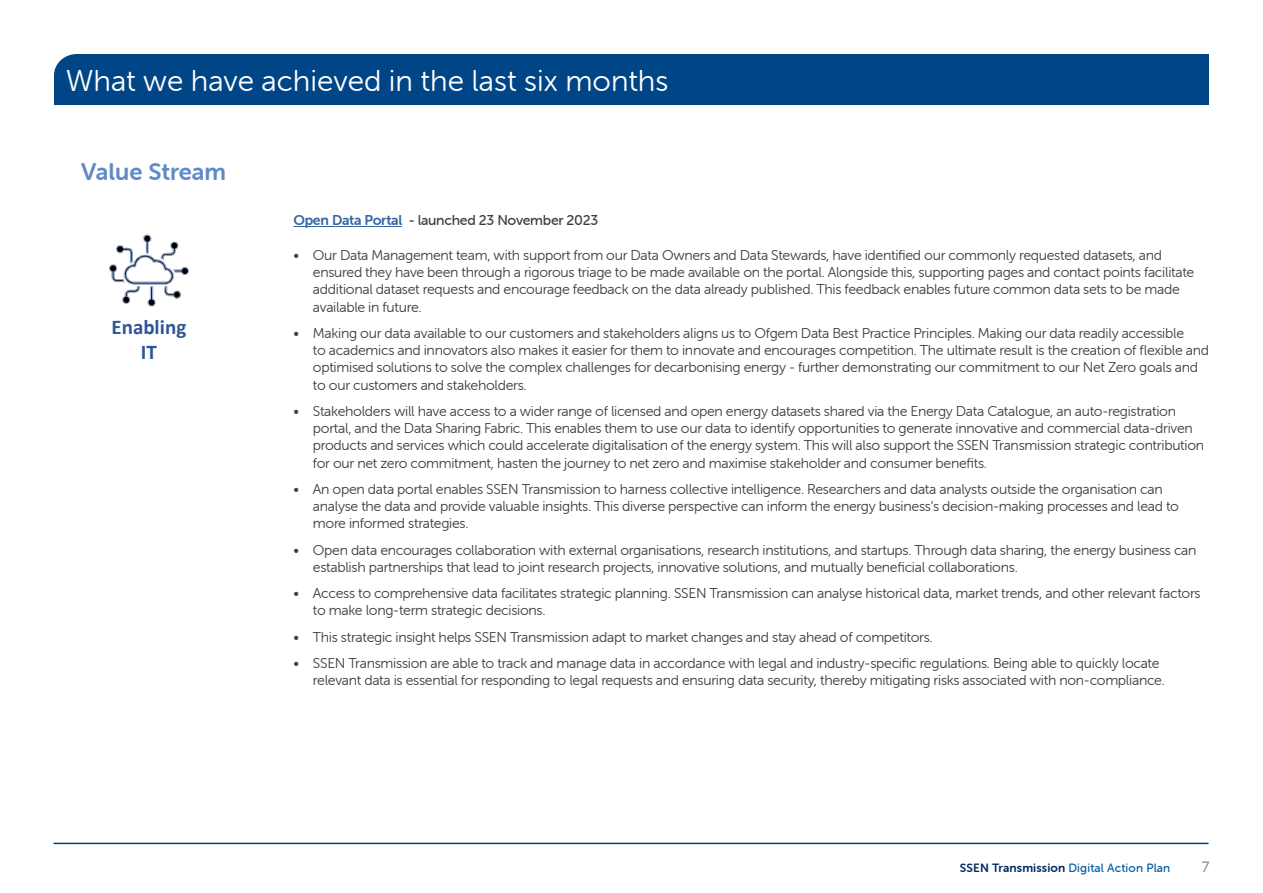
<style>
.page{position:relative;width:1263px;height:893px;background:#fff}
.page>*{position:absolute;margin:0;border:0;box-sizing:border-box;transform-origin:0 0}
.t1{font:30px "Museo Sans Rounded 300";color:#fff}
.t2{font:24px "Museo Sans Rounded 700";color:#5f8ac7}
.t3{font:700 21px/25.5px "Calibri";color:#2f5597;text-align:center}
.t4{font:15px "Museo Sans Rounded 500";color:#94969a}
.t5{font:14.25px/17.2px "Museo Sans Rounded 300";letter-spacing:-.02em;color:#3e3e3f}
.t6{font:14.25px "Museo Sans Rounded 500";letter-spacing:-.02em;color:#3e3e3f}
.t7{font:12px "Museo Sans Rounded 500";letter-spacing:.01em;color:#015b9e}
.s1{font-family:"Museo Sans Rounded 700";color:#3667a4}
.s2{font-family:"Museo Sans Rounded 700";color:#002961}
</style>
<div class="page">
<hr style="left:54px;top:843px;width:1154px;height:1px;background:#004687">
<div style="left:54px;top:54px;width:1155px;height:51px;background:#004687"></div>
<hr style="left:293px;top:226px;width:109px;height:1px;background:#3667a4">
<img style="left:109px;top:234px;width:80px;height:73px">
<p class="t1" style="left:66px;top:65px;width:604px">What we have achieved in the last six months</p>
<p class="t2" style="left:81px;top:158px;width:146px">Value Stream</p>
<p class="t3" style="left:111px;top:314px;width:76px">Enabling<br>IT</p>
<p class="t6" style="left:293px;top:213px;width:307px"><span class="s1">Open Data Portal</span> - launched 23 November 2023</p>
<p class="t5" style="left:313px;top:247px;width:883px;text-indent:-19px">• Our Data Management team, with support from our Data Owners and Data Stewards, have identified our commonly requested datasets, and ensured they have been through a rigorous triage to be made available on the portal. Alongside this, supporting pages and contact points facilitate additional dataset requests and encourage feedback on the data already published. This feedback enables future common data sets to be made available in future.</p>
<p class="t5" style="left:313px;top:325px;width:897px;text-indent:-19px">• Making our data available to our customers and stakeholders aligns us to Ofgem Data Best Practice Principles. Making our data readily accessible<br>to academics and innovators also makes it easier for them to innovate and encourages competition. The ultimate result is the creation of flexible and</p>
<p class="t5" style="left:313px;top:359px;width:887px">optimised solutions to solve the complex challenges for decarbonising energy - further demonstrating our commitment to our Net Zero goals and to our customers and stakeholders.</p>
<p class="t5" style="left:313px;top:403px;width:893px;text-indent:-19px">• Stakeholders will have access to a wider range of licensed and open energy datasets shared via the Energy Data Catalogue, an auto-registration portal, and the Data Sharing Fabric. This enables them to use our data to identify opportunities to generate innovative and commercial data-driven products and services which could accelerate digitalisation of the energy system. This will also support the SSEN Transmission strategic contribution for our net zero commitment, hasten the journey to net zero and maximise stakeholder and consumer benefits.</p>
<p class="t5" style="left:313px;top:481px;width:868px;text-indent:-19px">• An open data portal enables SSEN Transmission to harness collective intelligence. Researchers and data analysts outside the organisation can analyse the data and provide valuable insights. This diverse perspective can inform the energy business’s decision-making processes and lead to more informed strategies.</p>
<p class="t5" style="left:313px;top:541px;width:885px;text-indent:-19px">• Open data encourages collaboration with external organisations, research institutions, and startups. Through data sharing, the energy business can establish partnerships that lead to joint research projects, innovative solutions, and mutually beneficial collaborations.</p>
<p class="t5" style="left:313px;top:585px;width:889px;text-indent:-19px">• Access to comprehensive data facilitates strategic planning. SSEN Transmission can analyse historical data, market trends, and other relevant factors to make long-term strategic decisions.</p>
<p class="t5" style="left:293px;top:628px;width:641px">• This strategic insight helps SSEN Transmission adapt to market changes and stay ahead of competitors.</p>
<p class="t5" style="left:313px;top:655px;width:853px;text-indent:-19px">• SSEN Transmission are able to track and manage data in accordance with legal and industry-specific regulations. Being able to quickly locate relevant data is essential for responding to legal requests and ensuring data security, thereby mitigating risks associated with non-compliance.</p>
<p class="t7" style="left:960px;top:861px;width:212px"><span class="s2">SSEN Transmission</span> Digital Action Plan</p>
<p class="t4" style="left:1202px;top:858px;width:9px">7</p>
</div>
